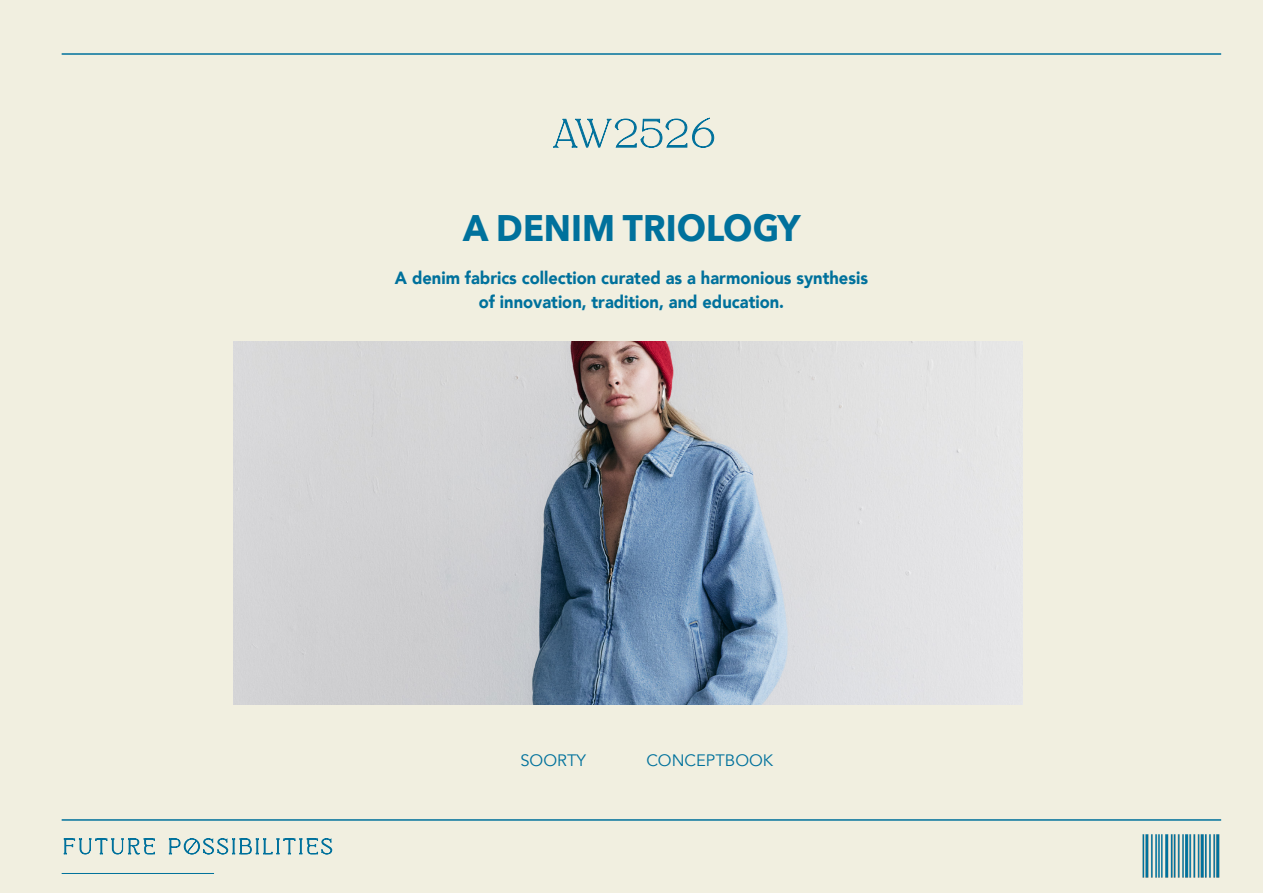
<style>
.page{position:relative;width:1263px;height:893px;background:#f1efe0}
.page>*{position:absolute;margin:0;border:0;box-sizing:border-box;transform-origin:0 0}
.t1{font:700 36.9px "Avenir Next";color:#00719c;scale:.93 1}
.t2{font:900 17.7px/24px "Avenir";color:#00719c;text-align:center;scale:.93 1}
.t3{font:16.5px "Avenir";color:#00719c}
</style>
<div class="page">
<hr style="left:62px;top:53px;width:1159px;height:2px;background:#00719c">
<hr style="left:62px;top:819px;width:1159px;height:2px;background:#00719c">
<svg style="left:553px;top:117px;width:162px;height:31px"></svg>
<svg style="left:63px;top:838px;width:269px;height:17px"></svg>
<hr style="left:62px;top:873px;width:152px;height:1px;background:#00719c">
<img style="left:234px;top:342px;width:789px;height:362px">
<img style="left:1142px;top:834px;width:78px;height:44px">
<h1 class="t1" style="left:463px;top:196px;width:364px">A DENIM TRIOLOGY</h1>
<p class="t2" style="left:395px;top:265px;width:510px">A denim fabrics collection curated as a harmonious synthesis of innovation, tradition, and education.</p>
<p class="t3" style="left:520px;top:751px;width:67px">SOORTY</p>
<p class="t3" style="left:646px;top:751px;width:128px">CONCEPTBOOK</p>
</div>
